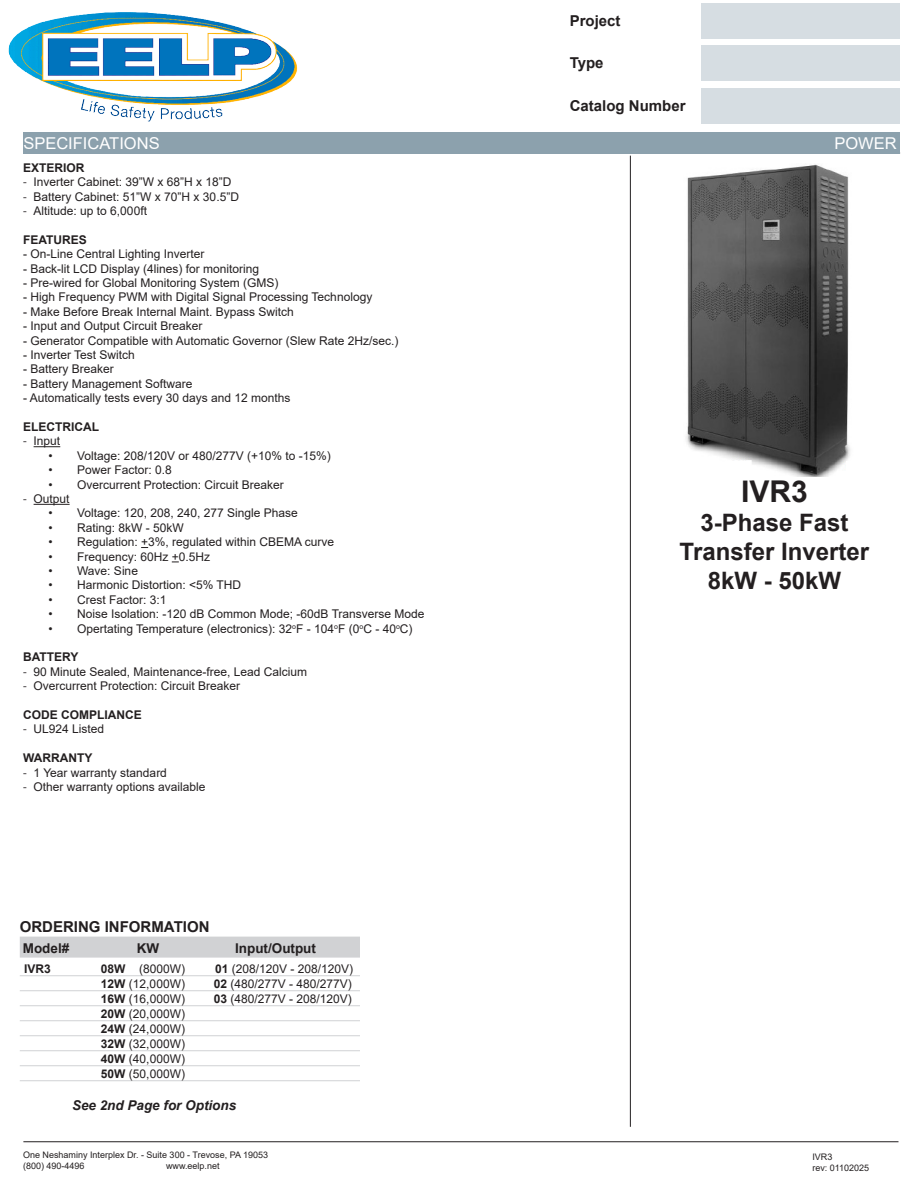
<style>
.page{position:relative;width:918px;height:1188px;background:#fff}
.page>*{position:absolute;margin:0;border:0;box-sizing:border-box;transform-origin:0 0}
.t1{font:700 30px "Arial";color:#231f20}
.t2{font:700 24px "Arial";color:#231f20}
.t3{font:16.35px "Arial";color:#fff}
.t4{font:700 15px "Arial";color:#231f20}
.Table_Headings{font:700 13.5px "Arial";color:#231f20}
.t5{font:italic 700 13.5px "Arial";color:#231f20}
.ParagraphText{font:12px "Arial";color:#231f20}
.OrderingInfoDescriptions{font:12px "Arial";color:#231f20}
.ParagraphText-2{font:700 12px "Arial";color:#231f20}
.OrderingInfoDescriptions-2{font:700 12px "Arial";color:#231f20}
.t6{font:9px "Arial";color:#231f20}
.s1{font-family:"Myriad Pro"}
.s2{font-weight:700}
</style>
<div class="page">
<div style="left:702px;top:3px;width:198px;height:35px;background:#d6dde2"></div>
<div style="left:702px;top:45px;width:198px;height:36px;background:#d6dde2"></div>
<div style="left:702px;top:88px;width:198px;height:36px;background:#d6dde2"></div>
<hr style="left:630px;top:156px;width:1px;height:971px;background:#231f20">
<div style="left:23px;top:133px;width:877px;height:21px;background:#8ca1ad"></div>
<hr style="left:23px;top:1141px;width:875px;height:1px;background:#231f20">
<svg style="left:34px;top:446px;width:26px;height:1px"></svg>
<hr style="left:34px;top:504px;width:36px;height:1px;background:#231f20">
<div style="left:20px;top:937px;width:340px;height:21px;background:#d1d2d4"></div>
<hr style="left:20px;top:975px;width:340px;height:1px;background:#d1d2d4">
<hr style="left:20px;top:990px;width:340px;height:1px;background:#d1d2d4">
<hr style="left:20px;top:1005px;width:340px;height:1px;background:#d1d2d4">
<hr style="left:20px;top:1020px;width:340px;height:1px;background:#d1d2d4">
<hr style="left:20px;top:1035px;width:340px;height:1px;background:#d1d2d4">
<hr style="left:20px;top:1050px;width:340px;height:1px;background:#d1d2d4">
<hr style="left:20px;top:1065px;width:340px;height:1px;background:#d1d2d4">
<hr style="left:20px;top:1080px;width:340px;height:1px;background:#d1d2d4">
<img style="left:8px;top:12px;width:290px;height:110px">
<img style="left:686px;top:164px;width:164px;height:313px">
<div style="left:725px;top:460px;width:27px;height:20px;background:#fff"></div>
<div style="left:846px;top:461px;width:18px;height:16px;background:#fff"></div>
<p class="t4" style="left:570px;top:10px;width:52px">Project</p>
<p class="t4" style="left:570px;top:52px;width:35px">Type</p>
<p class="t4" style="left:570px;top:95px;width:117px">Catalog Number</p>
<p class="t3" style="left:23px;top:132px;width:138px">SPECIFICATIONS</p>
<p class="t3" style="left:834px;top:132px;width:64px">POWER</p>
<p class="ParagraphText-2" style="left:23px;top:159px;width:63px">EXTERIOR</p>
<p class="ParagraphText" style="left:23px;top:174px;width:210px"><span class="s1">-</span> Inverter Cabinet: 39”W x 68”H x 18”D</p>
<p class="ParagraphText" style="left:23px;top:188px;width:217px"><span class="s1">-</span> Battery Cabinet: 51”W x 70”H x 30.5”D</p>
<p class="ParagraphText" style="left:23px;top:203px;width:125px"><span class="s1">-</span> Altitude: up to 6,000ft</p>
<p class="ParagraphText-2" style="left:23px;top:231px;width:65px">FEATURES</p>
<p class="ParagraphText" style="left:23px;top:246px;width:183px">- On-Line Central Lighting Inverter</p>
<p class="ParagraphText" style="left:23px;top:260px;width:238px">- Back-lit LCD Display (4lines) for monitoring</p>
<p class="ParagraphText" style="left:23px;top:275px;width:257px">- Pre-wired for Global Monitoring System (GMS)</p>
<p class="ParagraphText" style="left:23px;top:289px;width:351px">- High Frequency PWM with Digital Signal Processing Technology</p>
<p class="ParagraphText" style="left:23px;top:303px;width:272px">- Make Before Break Internal Maint. Bypass Switch</p>
<p class="ParagraphText" style="left:23px;top:318px;width:181px">- Input and Output Circuit Breaker</p>
<p class="ParagraphText" style="left:23px;top:332px;width:377px">- Generator Compatible with Automatic Governor (Slew Rate 2Hz/sec.)</p>
<p class="ParagraphText" style="left:23px;top:347px;width:113px">- Inverter Test Switch</p>
<p class="ParagraphText" style="left:23px;top:361px;width:92px">- Battery Breaker</p>
<p class="ParagraphText" style="left:23px;top:375px;width:171px">- Battery Management Software</p>
<p class="ParagraphText" style="left:23px;top:390px;width:269px">- Automatically tests every 30 days and 12 months</p>
<p class="ParagraphText-2" style="left:23px;top:418px;width:77px">ELECTRICAL</p>
<p class="ParagraphText" style="left:23px;top:433px;width:39px"><span class="s1">-</span> Input</p>
<p class="ParagraphText" style="left:49px;top:447px;width:284px">• Voltage: 208/120V or 480/277V (+10% to -15%)</p>
<p class="ParagraphText" style="left:49px;top:462px;width:125px">• Power Factor: 0.8</p>
<p class="ParagraphText" style="left:49px;top:476px;width:237px">• Overcurrent Protection: Circuit Breaker</p>
<p class="ParagraphText" style="left:23px;top:491px;width:48px"><span class="s1">-</span> Output</p>
<p class="ParagraphText" style="left:49px;top:505px;width:251px">• Voltage: 120, 208, 240, 277 Single Phase</p>
<p class="ParagraphText" style="left:49px;top:519px;width:137px">• Rating: 8kW - 50kW</p>
<p class="ParagraphText" style="left:49px;top:534px;width:287px">• Regulation: +3%, regulated within CBEMA curve</p>
<p class="ParagraphText" style="left:49px;top:548px;width:163px">• Frequency: 60Hz +0.5Hz</p>
<p class="ParagraphText" style="left:49px;top:563px;width:91px">• Wave: Sine</p>
<p class="ParagraphText" style="left:49px;top:577px;width:194px">• Harmonic Distortion: &lt;5% THD</p>
<p class="ParagraphText" style="left:49px;top:591px;width:119px">• Crest Factor: 3:1</p>
<p class="ParagraphText" style="left:49px;top:606px;width:377px">• Noise Isolation: -120 dB Common Mode; -60dB Transverse Mode</p>
<p class="ParagraphText" style="left:49px;top:620px;width:365px">• Opertating Temperature (electronics): 32<sup>o</sup>F - 104<sup>o</sup>F (0<sup>o</sup>C - 40<sup>o</sup>C)</p>
<p class="ParagraphText-2" style="left:23px;top:649px;width:57px">BATTERY</p>
<p class="ParagraphText" style="left:23px;top:663px;width:285px"><span class="s1">-</span> 90 Minute Sealed, Maintenance-free, Lead Calcium</p>
<p class="ParagraphText" style="left:23px;top:678px;width:219px"><span class="s1">-</span> Overcurrent Protection: Circuit Breaker</p>
<p class="ParagraphText-2" style="left:23px;top:706px;width:120px">CODE COMPLIANCE</p>
<p class="ParagraphText" style="left:23px;top:721px;width:83px"><span class="s1">-</span> UL924 Listed</p>
<p class="ParagraphText-2" style="left:23px;top:750px;width:71px">WARRANTY</p>
<p class="ParagraphText" style="left:23px;top:764px;width:145px"><span class="s1">-</span> 1 Year warranty standard</p>
<p class="ParagraphText" style="left:23px;top:779px;width:184px"><span class="s1">-</span> Other warranty options available</p>
<p class="t4" style="left:20px;top:916px;width:191px">ORDERING INFORMATION</p>
<p class="Table_Headings" style="left:23px;top:939px;width:48px">Model#</p>
<p class="Table_Headings" style="left:137px;top:939px;width:24px">KW</p>
<p class="Table_Headings" style="left:235px;top:939px;width:82px">Input/Output</p>
<p class="OrderingInfoDescriptions-2" style="left:24px;top:961px;width:28px">IVR3</p>
<p class="OrderingInfoDescriptions" style="left:101px;top:961px;width:86px"><span class="s2">08W</span> (8000W)</p>
<p class="OrderingInfoDescriptions" style="left:215px;top:961px;width:140px"><span class="s2">01</span> (208/120V - 208/120V)</p>
<p class="OrderingInfoDescriptions" style="left:101px;top:976px;width:86px"><span class="s2">12W</span> (12,000W)</p>
<p class="OrderingInfoDescriptions" style="left:214px;top:976px;width:140px"><span class="s2">02</span> (480/277V - 480/277V)</p>
<p class="OrderingInfoDescriptions" style="left:101px;top:991px;width:86px"><span class="s2">16W</span> (16,000W)</p>
<p class="OrderingInfoDescriptions" style="left:214px;top:991px;width:140px"><span class="s2">03</span> (480/277V - 208/120V)</p>
<p class="OrderingInfoDescriptions" style="left:101px;top:1006px;width:86px"><span class="s2">20W</span> (20,000W)</p>
<p class="OrderingInfoDescriptions" style="left:101px;top:1021px;width:86px"><span class="s2">24W</span> (24,000W)</p>
<p class="OrderingInfoDescriptions" style="left:101px;top:1036px;width:86px"><span class="s2">32W</span> (32,000W)</p>
<p class="OrderingInfoDescriptions" style="left:101px;top:1051px;width:86px"><span class="s2">40W</span> (40,000W)</p>
<p class="OrderingInfoDescriptions" style="left:101px;top:1066px;width:86px"><span class="s2">50W</span> (50,000W)</p>
<p class="t5" style="left:72px;top:1097px;width:166px">See 2nd Page for Options</p>
<p class="t6" style="left:23px;top:1149px;width:246px">One Neshaminy Interplex Dr. - Suite 300 - Trevose, PA 19053</p>
<p class="t6" style="left:23px;top:1160px;width:63px">(800) 490-4496</p>
<p class="t6" style="left:166px;top:1160px;width:55px">www.eelp.net</p>
<p class="t1" style="left:741px;top:470px;width:68px">IVR3</p>
<p class="t2" style="left:700px;top:506px;width:150px">3-Phase Fast</p>
<p class="t2" style="left:680px;top:534px;width:191px">Transfer Inverter</p>
<p class="t2" style="left:708px;top:563px;width:135px">8kW - 50kW</p>
<p class="t6" style="left:812px;top:1151px;width:22px">IVR3</p>
<p class="t6" style="left:812px;top:1161px;width:58px">rev: 01102025</p>
</div>
